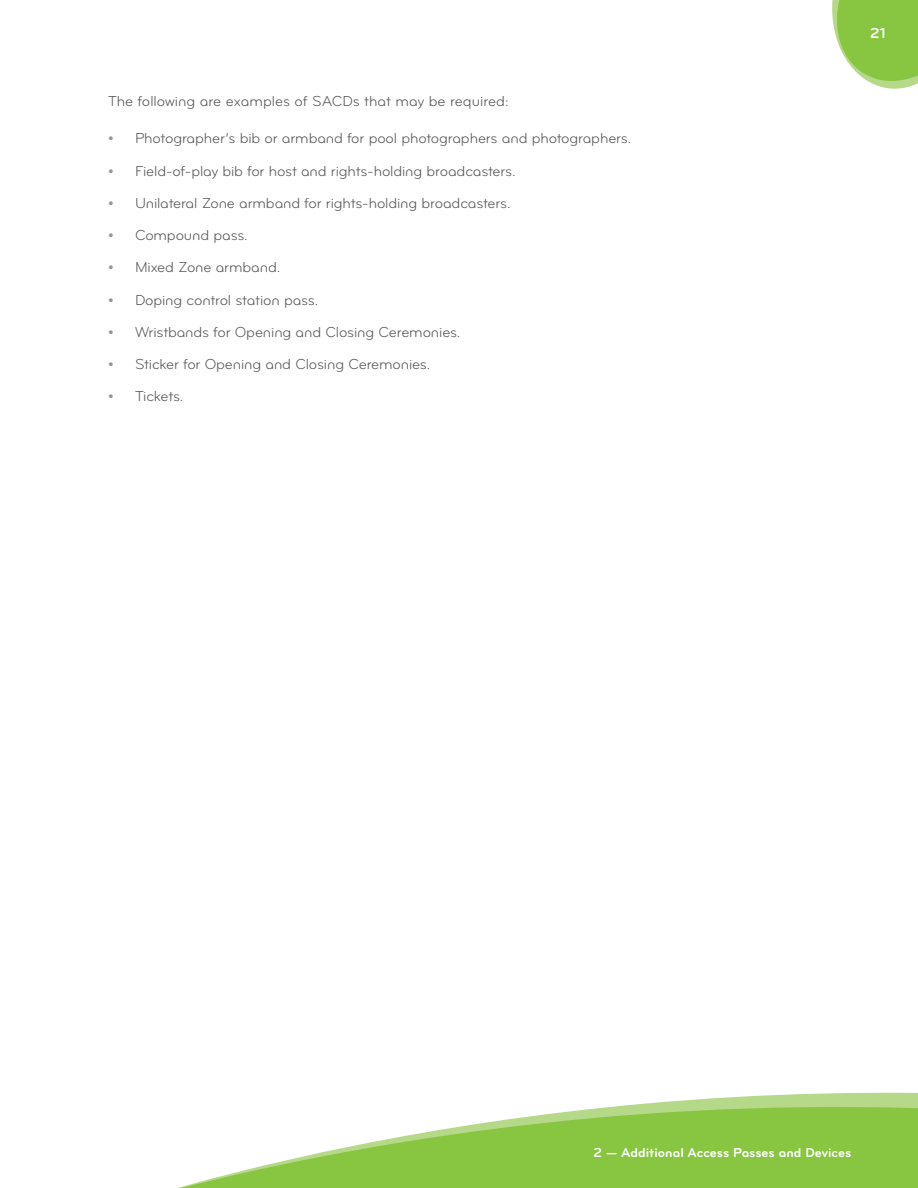
<style>
.page{position:relative;width:918px;height:1188px;background:#fff}
.page>*{position:absolute;margin:0;border:0;box-sizing:border-box;transform-origin:0 0}
.t1{font:15px "Bryant Regular Alternate";letter-spacing:-.01em;color:#58595b}
.t2{font:15px "Bryant Bold Alternate";color:#fff}
.t3{font:13.5px "Bryant Bold Alternate";color:#fff}
.s1{font-family:"Bryant Bold Alternate";color:#939598}
</style>
<div class="page">
<svg style="left:832px;top:0;width:86px;height:89px;background:#9dcf63"></svg>
<svg style="left:705px;top:1092px;width:213px;height:7px"></svg>
<svg style="left:178px;top:1099px;width:740px;height:89px;fill:#88c540"></svg>
<p class="t1" style="left:108px;top:92px;width:402px">The following are examples of SACDs that may be required:</p>
<p class="t1" style="left:108px;top:129px;width:525px"><span class="s1">•</span> Photographer’s bib or armband for pool photographers and photographers.</p>
<p class="t1" style="left:108px;top:162px;width:409px"><span class="s1">•</span> Field-of-play bib for host and rights-holding broadcasters.</p>
<p class="t1" style="left:108px;top:194px;width:404px"><span class="s1">•</span> Unilateral Zone armband for rights-holding broadcasters.</p>
<p class="t1" style="left:108px;top:226px;width:141px"><span class="s1">•</span> Compound pass.</p>
<p class="t1" style="left:108px;top:258px;width:174px"><span class="s1">•</span> Mixed Zone armband.</p>
<p class="t1" style="left:108px;top:291px;width:212px"><span class="s1">•</span> Doping control station pass.</p>
<p class="t1" style="left:108px;top:323px;width:354px"><span class="s1">•</span> Wristbands for Opening and Closing Ceremonies.</p>
<p class="t1" style="left:108px;top:355px;width:324px"><span class="s1">•</span> Sticker for Opening and Closing Ceremonies.</p>
<p class="t1" style="left:108px;top:387px;width:77px"><span class="s1">•</span> Tickets.</p>
<p class="t2" style="left:870px;top:24px;width:17px">21</p>
<p class="t3" style="left:593px;top:1144px;width:259px">2 — Additional Access Passes and Devices</p>
</div>
